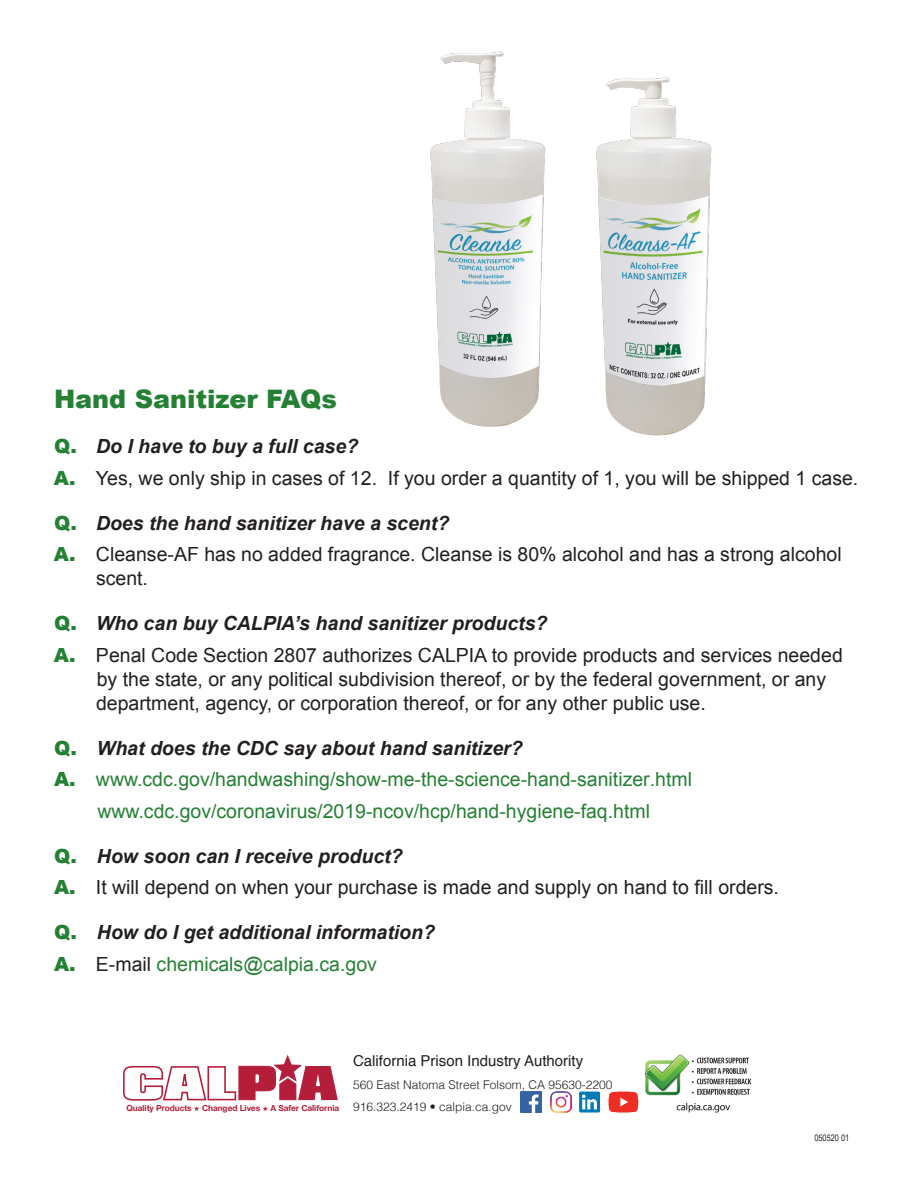
<style>
.page{position:relative;width:918px;height:1188px;background:#fff}
.page>*{position:absolute;margin:0;border:0;box-sizing:border-box;transform-origin:0 0}
.t1{font:900 25.5px "Arial";color:#248033}
.t2{font:19.5px/24px "Arial";color:#231f20}
.t3{font:italic 700 19.5px/31.5px "Arial";color:#231f20}
.t4{font:19.5px "Arial";color:#248033}
.t5{font:15px "Helvetica";color:#231f20}
.t6{font:300 12px "Helvetica";color:#231f20}
.t7{font:9px "Arial Narrow";color:#231f20}
.t8{font:700 8.4px "Helvetica Neue";letter-spacing:-.01em;color:#b41e3b}
.s1{font-weight:900;font-style:normal;color:#248033}
.s2{font-weight:900;color:#248033}
.s3{font-weight:900}
.s4{font-weight:700;font-style:italic}
.s5{font-weight:400;font-style:normal}
.s6{font-weight:400;font-style:normal;color:#248033}
.s7{font-family:"Helvetica";font-weight:300;font-size:12px;color:#231f20}
</style>
<div class="page">
<img style="left:430px;top:51px;width:116px;height:376px">
<img style="left:596px;top:77px;width:116px;height:359px">
<img style="left:644px;top:1054px;width:108px;height:59px">
<img style="left:520px;top:1092px;width:21px;height:21px">
<div style="left:579px;top:1092px;width:21px;height:21px;background:#007bb6;border-radius:2px"></div>
<svg style="left:582px;top:1094px;width:20px;height:16px"></svg>
<svg style="left:609px;top:1092px;width:29px;height:21px"></svg>
<img style="left:550px;top:1092px;width:21px;height:21px">
<svg style="left:123px;top:1055px;width:215px;height:46px"></svg>
<h1 class="t1" style="left:54px;top:381px;width:285px">Hand Sanitizer FAQs</h1>
<p class="t3" style="left:54px;top:431px;width:306px"><span class="s1">Q.</span> Do I have to buy a full case?</p>
<p class="t2" style="left:54px;top:466px;width:806px"><span class="s2">A.</span> Yes, we only ship in cases of 12. If you order a quantity of 1, you will be shipped 1 case.</p>
<p class="t3" style="left:54px;top:508px;width:397px"><span class="s1">Q.</span> Does the hand sanitizer have a scent?</p>
<p class="t2" style="left:96px;top:543px;width:747px;text-indent:-42px"><span class="s2">A.</span> Cleanse-AF has no added fragrance. Cleanse is 80% alcohol and has a strong alcohol scent.</p>
<p class="t3" style="left:54px;top:608px;width:495px"><span class="s1">Q.</span> Who can buy CALPIA’s hand sanitizer products?</p>
<p class="t2" style="left:96px;top:643px;width:748px;text-indent:-42px"><span class="s2">A.</span> Penal Code Section 2807 authorizes CALPIA to provide products and services needed by the state, or any political subdivision thereof, or by the federal government, or any department, agency, or corporation thereof, or for any other public use.</p>
<p class="t3" style="left:54px;top:733px;width:470px"><span class="s1">Q.</span> What does the CDC say about hand sanitizer?</p>
<p class="t4" style="left:54px;top:767px;width:640px"><span class="s3">A.</span> www.cdc.gov/handwashing/show-me-the-science-hand-sanitizer.html</p>
<p class="t4" style="left:97px;top:798px;width:554px">www.cdc.gov/coronavirus/2019-ncov/hcp/hand-hygiene-faq.html</p>
<p class="t2" style="left:54px;top:840px;width:727px;line-height:31.5px"><span class="s2">Q.</span> <span class="s4">How soon can I receive product?<br></span><span class="s2">A.</span> It will depend on when your purchase is made and supply on hand to fill orders.</p>
<p class="t3" style="left:54px;top:917px;width:383px"><span class="s1">Q.</span> How do I get additional information?<br><span class="s1">A.</span> <span class="s5">E-mail</span> <span class="s6">chemicals@calpia.ca.gov</span></p>
<p class="t5" style="left:353px;top:1050px;width:232px">California Prison Industry Authority</p>
<p class="t6" style="left:353px;top:1074px;width:261px">560 East Natoma Street Folsom, CA 95630-2200</p>
<p class="t8" style="left:126px;top:1103px;width:387px">Quality Products Changed Lives A Safer California <span class="s7">916.323.2419 • calpia.ca.gov</span></p>
<p class="t7" style="left:814px;top:1131px;width:36px">050520 01</p>
</div>
